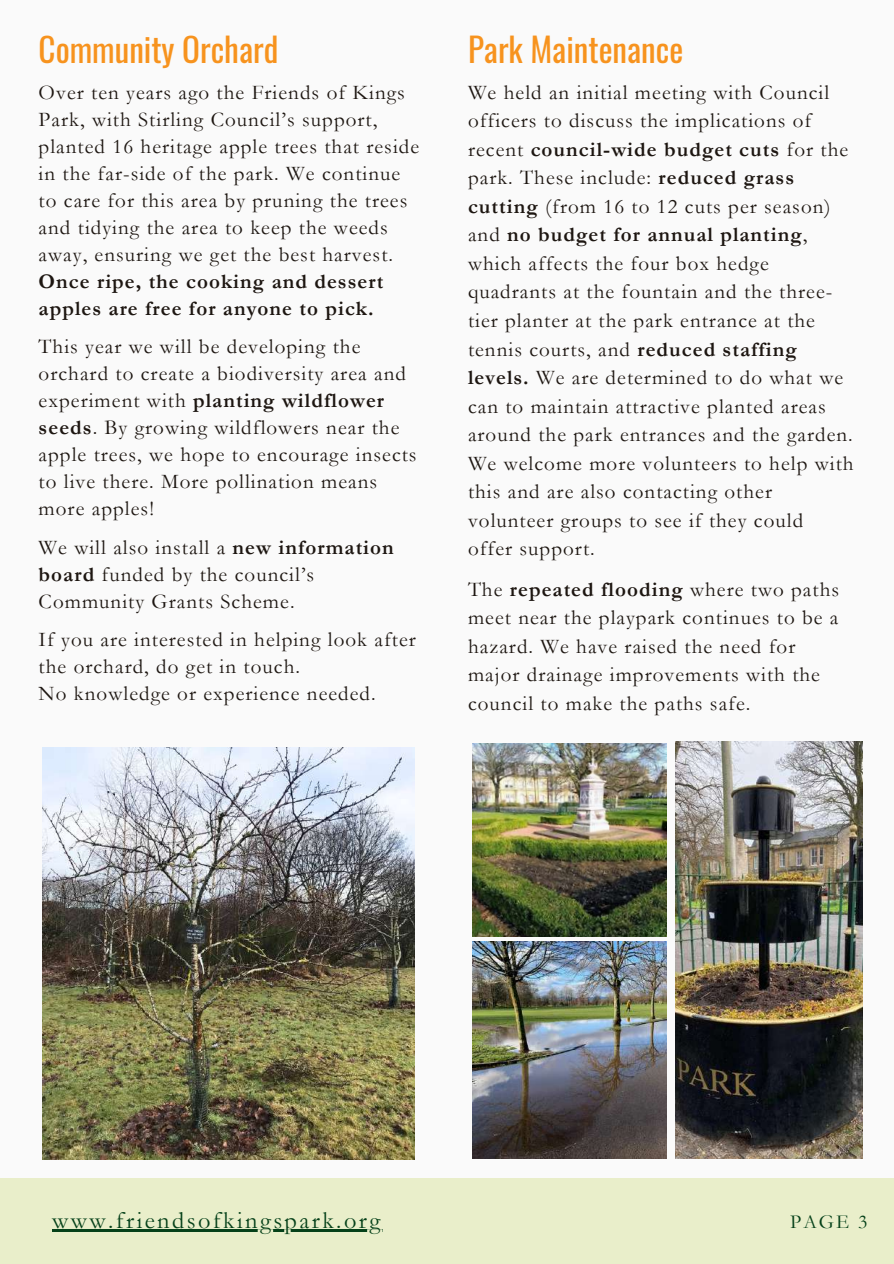
<style>
.page{position:relative;width:894px;height:1264px;background:#fff}
.page>*{position:absolute;margin:0;border:0;box-sizing:border-box;transform-origin:0 0}
.t1{font:33.15px "Oswald";color:#f7931e}
.t2{font:24.3px "Garamond";letter-spacing:.1em;color:#054119}
.t3{font:21px/28.5px "Garamond";letter-spacing:.05em;color:#1d1611}
.t4{font:700 21px/27px "Garamond";letter-spacing:.05em;color:#1d1611}
.t5{font:19.8px "Garamond";color:#054119}
.s1{font-weight:700}
</style>
<div class="page">
<div style="left:0;top:0;width:893px;height:1263px;background:#fafafa"></div>
<div style="left:0;top:1177px;width:893px;height:86px;background:#e9eeca"></div>
<img style="left:43px;top:747px;width:371px;height:412px">
<img style="left:473px;top:743px;width:193px;height:193px">
<img style="left:473px;top:941px;width:193px;height:217px">
<hr style="left:52px;top:1229px;width:330px;height:2px;background:#054119">
<img style="left:675px;top:741px;width:187px;height:417px">
<h1 class="t1" style="left:39px;top:24px;width:241px">Community Orchard</h1>
<p class="t3" style="left:39px;top:79px;width:382px;line-height:27px">Over ten years ago the Friends of Kings Park, with Stirling Council’s support, planted 16 heritage apple trees that reside in the far-side of the park. We continue to care for this area by pruning the trees and tidying the area to keep the weeds away, ensuring we get the best harvest.</p>
<p class="t4" style="left:39px;top:268px;width:346px">Once ripe, the cooking and dessert apples are free for anyone to pick.</p>
<p class="t3" style="left:39px;top:333px;width:379px;line-height:27px">This year we will be developing the orchard to create a biodiversity area and experiment with <span class="s1">planting wildflower seeds</span>. By growing wildflowers near the apple trees, we hope to encourage insects to live there. More pollination means more apples!</p>
<p class="t3" style="left:39px;top:534px;width:356px;line-height:27px">We will also install a <span class="s1">new information board</span> funded by the council’s<br>Community Grants Scheme.</p>
<p class="t3" style="left:39px;top:626px;width:378px;line-height:27px">If you are interested in helping look after the orchard, do get in touch.<br>No knowledge or experience needed.</p>
<h1 class="t1" style="left:468px;top:24px;width:217px">Park Maintenance</h1>
<p class="t3" style="left:468px;top:78px;width:387px">We held an initial meeting with Council officers to discuss the implications of recent <span class="s1">council-wide budget cuts</span> for the park. These include: <span class="s1">reduced grass cutting</span> (from 16 to 12 cuts per season) and <span class="s1">no budget for annual planting</span>, which affects the four box hedge quadrants at the fountain and the three&shy;tier planter at the park entrance at the tennis courts, and <span class="s1">reduced staffing levels.</span> We are determined to do what we can to maintain attractive planted areas around the park entrances and the garden.<br>We welcome more volunteers to help with this and are also contacting other volunteer groups to see if they could<br>offer support.</p>
<p class="t3" style="left:468px;top:575px;width:372px">The <span class="s1">repeated flooding</span> where two paths meet near the playpark continues to be a hazard. We have raised the need for major drainage improvements with the council to make the paths safe.</p>
<p class="t2" style="left:52px;top:1206px;width:329px">www.friendsofkingspark.org</p>
<p class="t5" style="left:790px;top:1210px;width:79px">PAGE 3</p>
</div>
